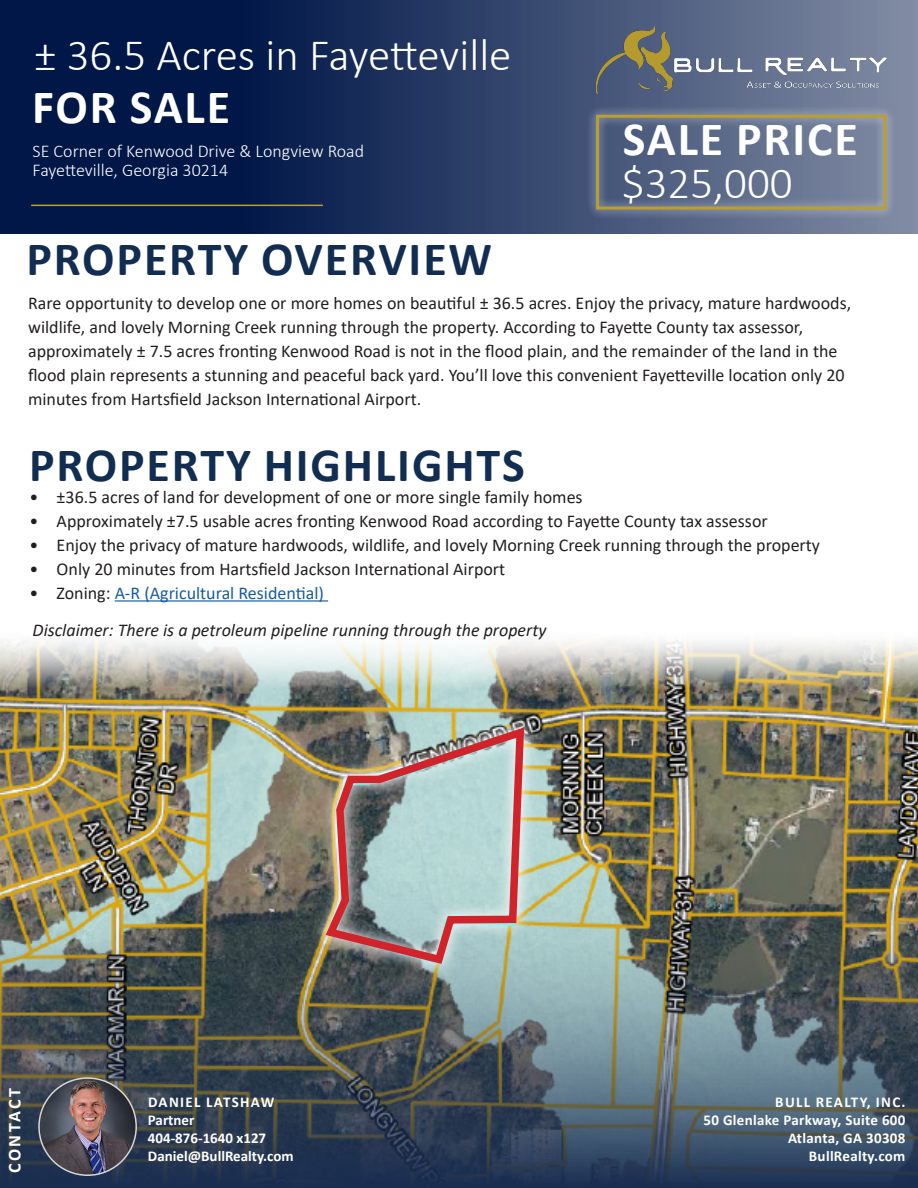
<style>
.page{position:relative;width:918px;height:1188px;background:#fff}
.page>*{position:absolute;margin:0;border:0;box-sizing:border-box;transform-origin:0 0}
.t1{font:700 48px "Calibri";letter-spacing:.04em;color:#122d52}
.t2{font:700 48px "Calibri";letter-spacing:.04em;color:#fff}
.t3{font:300 45px "Calibri";color:#fff}
.t4{font:18px/24px "Calibri";color:#231f20}
.t5{font:italic 18px "Calibri";color:#231f20}
.t6{font:300 18px "Calibri";color:#fff}
.t7{font:18px "Calibri";color:#175d9e}
.t8{font:700 18px "Calibri";letter-spacing:.135em;color:#fff}
.t9{font:700 15px "Calibri";letter-spacing:.02em;color:#fff}
.t10{font:700 15px "Calibri";color:#fff}
.t11{font:700 15px "Calibri";letter-spacing:.09em;color:#fff}
.s1{color:#231f20}
</style>
<div class="page">
<svg style="left:0;top:0;width:918px;height:234px;background:#1b2f5a"></svg>
<img style="left:0;top:713px;width:918px;height:151px">
<hr style="left:31px;top:205px;width:292px;height:1px;background:#ba9f2f">
<img style="left:577px;top:9px;width:321px;height:106px">
<div style="left:586px;top:105px;width:310px;height:114px;background:#fff;opacity:.75"></div>
<div style="left:596px;top:115px;width:290px;height:95px;border:3px solid #ba9f2f"></div>
<hr style="left:115px;top:600px;width:213px;height:2px;background:#175d9e">
<img style="left:0;top:864px;width:918px;height:324px">
<img style="left:39px;top:1078px;width:97px;height:97px;border-radius:49px">
<div style="left:38px;top:1077px;width:99px;height:99px;border:2px solid #d9d5d2;border-radius:50%"></div>
<div style="left:311px;top:713px;width:228px;height:266px;background:#fff;opacity:.75"></div>
<img style="left:321px;top:722px;width:207px;height:246px">
<img style="left:0;top:640px;width:918px;height:73px">
<p class="t3" style="left:34px;top:27px;width:479px">± 36.5 Acres in Fayetteville</p>
<p class="t2" style="left:32px;top:73px;width:200px">FOR SALE</p>
<p class="t6" style="left:33px;top:140px;width:333px">SE Corner of Kenwood Drive &amp; Longview Road</p>
<p class="t6" style="left:33px;top:159px;width:197px">Fayetteville, Georgia 30214</p>
<p class="t1" style="left:26px;top:225px;width:467px">PROPERTY OVERVIEW</p>
<p class="t2" style="left:623px;top:105px;width:236px">SALE PRICE</p>
<p class="t3" style="left:622px;top:155px;width:172px">$325,000</p>
<p class="t4" style="left:28px;top:291px;width:825px">Rare opportunity to develop one or more homes on beautiful ± 36.5 acres. Enjoy the privacy, mature hardwoods, wildlife, and lovely Morning Creek running through the property. According to Fayette County tax assessor, approximately ± 7.5 acres fronting Kenwood Road is not in the flood plain, and the remainder of the land in the flood plain represents a stunning and peaceful back yard. You’ll love this convenient Fayetteville location only 20 minutes from Hartsfield Jackson International Airport.</p>
<p class="t1" style="left:29px;top:431px;width:497px">PROPERTY HIGHLIGHTS</p>
<p class="t4" style="left:30px;top:485px;width:555px">• ±36.5 acres of land for development of one or more single family homes</p>
<p class="t4" style="left:30px;top:509px;width:740px">• Approximately ±7.5 usable acres fronting Kenwood Road according to Fayette County tax assessor</p>
<p class="t4" style="left:30px;top:533px;width:792px">• Enjoy the privacy of mature hardwoods, wildlife, and lovely Morning Creek running through the property</p>
<p class="t4" style="left:30px;top:557px;width:477px">• Only 20 minutes from Hartsfield Jackson International Airport</p>
<p class="t7" style="left:30px;top:580px;width:296px"><span class="s1">• Zoning:</span> A-R (Agricultural Residential)</p>
<p class="t5" style="left:33px;top:618px;width:515px">Disclaimer: There is a petroleum pipeline running through the property</p>
<p class="t8" style="left:2px;top:1173px;width:87px;rotate:-90deg">CONTACT</p>
<p class="t11" style="left:148px;top:1091px;width:128px">DANIEL LATSHAW</p>
<p class="t10" style="left:148px;top:1109px;width:48px">Partner</p>
<p class="t10" style="left:148px;top:1127px;width:120px">404-876-1640 x127</p>
<p class="t10" style="left:148px;top:1145px;width:147px">Daniel@BullRealty.com</p>
<p class="t11" style="left:775px;top:1092px;width:132px">BULL REALTY, INC.</p>
<p class="t9" style="left:704px;top:1110px;width:203px">50 Glenlake Parkway, Suite 600</p>
<p class="t9" style="left:788px;top:1128px;width:119px">Atlanta, GA 30308</p>
<p class="t9" style="left:809px;top:1146px;width:98px">BullRealty.com</p>
</div>
